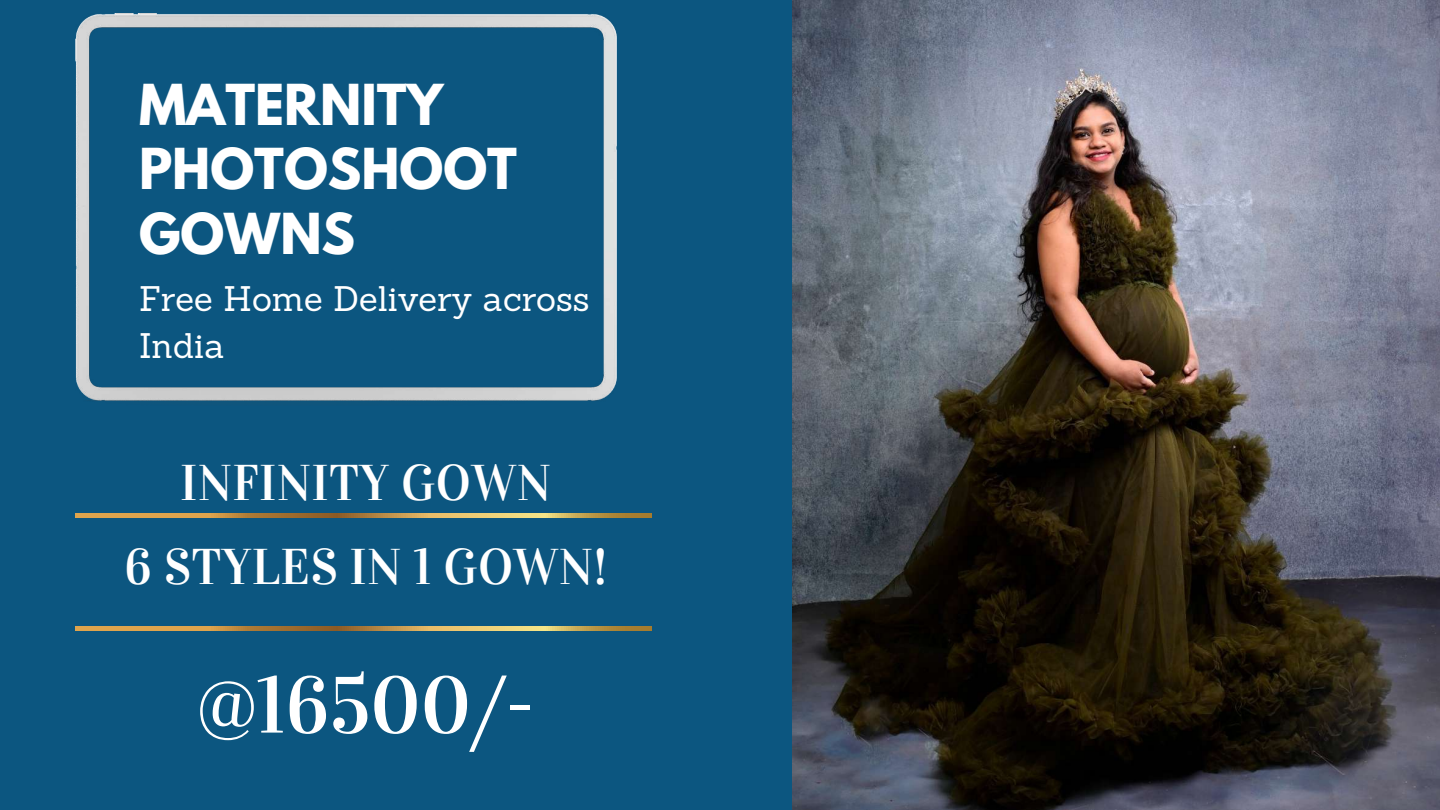
<style>
.page{position:relative;width:1440px;height:810px;background:#0c5680}
.page>*{position:absolute;margin:0;border:0;box-sizing:border-box;transform-origin:0 0}
.t1{font:79.9px "Vidaloka";letter-spacing:.005em;color:#fff}
.t2{font:50px/84px "Vidaloka";letter-spacing:.005em;color:#fff;text-align:center}
.t3{font:700 50px/64.6px "League Spartan";color:#fff}
.t4{font:34.6px/47.7px "Sanchez";color:#fff}
</style>
<div class="page">
<img style="left:75px;top:14px;width:541px;height:387px">
<img style="left:792px;top:0;width:648px;height:810px">
<svg style="left:75px;top:626px;width:576px;height:4px;background:#ca9d4e"></svg>
<svg style="left:75px;top:514px;width:576px;height:4px;background:#ca9d4e"></svg>
<h2 class="t3" style="left:139px;top:79px;width:380px">MATERNITY<br>PHOTOSHOOT<br>GOWNS</h2>
<p class="t4" style="left:139px;top:274px;width:452px">Free Home Delivery across<br>India</p>
<h2 class="t2" style="left:124px;top:441px;width:484px">INFINITY GOWN<br>6 STYLES IN 1 GOWN!</h2>
<h1 class="t1" style="left:197px;top:657px;width:338px">@16500/-</h1>
</div>
